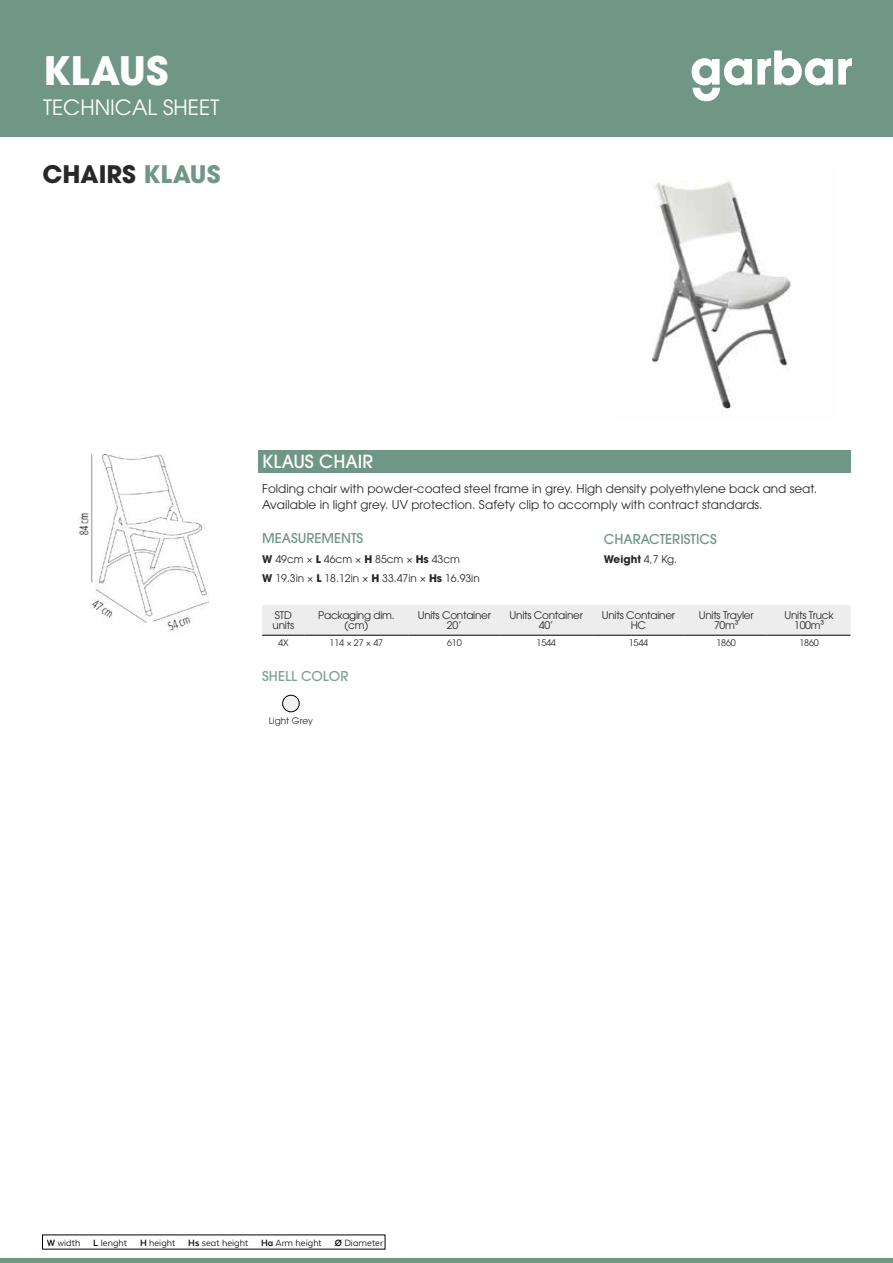
<style>
.page{position:relative;width:893px;height:1263px;background:#fff}
.page>*{position:absolute;margin:0;border:0;box-sizing:border-box;transform-origin:0 0}
.t1{font:700 39px "ITC Avant Garde Pro";color:#fff}
.t2{font:700 24px "ITC Avant Garde Pro";color:#282827}
.t3{font:21px "ITC Avant Garde Pro";color:#fff}
.t4{font:500 18px "ITC Avant Garde Pro";color:#fff}
.t5{font:500 13.5px "ITC Avant Garde Pro";color:#709786}
.t6{font:500 13.5px "ITC Avant Garde Pro";color:#7ea192}
.t7{font:12px/16.5px "ITC Avant Garde Pro";color:#282827}
.t8{font:10.5px/10.5px "ITC Avant Garde Pro";letter-spacing:-.025em;color:#282827;text-align:center}
.t9{font:10.5px/19.2px "ITC Avant Garde Pro";color:#282827}
.t10{font:10.5px "Texta Alt";color:#000}
.t11{font:700 10.5px "ITC Avant Garde Pro";color:#282827}
.t12{font:9px "ITC Avant Garde Pro";letter-spacing:-.02em;color:#282827}
.t13{font:9px "ITC Avant Garde Pro";color:#282827}
.s1{color:#709786}
.s2{font-weight:700}
.s3{font-weight:400}
</style>
<div class="page">
<hr style="left:0;top:1259px;width:893px;height:4px;background:#709786">
<div style="left:0;top:0;width:893px;height:137px;background:#709786"></div>
<svg style="left:692px;top:51px;width:160px;height:50px"></svg>
<img style="left:652px;top:181px;width:139px;height:230px">
<div style="left:258px;top:450px;width:592px;height:22px;background:#709786"></div>
<div style="left:262px;top:605px;width:588px;height:30px;background:#ededed"></div>
<hr style="left:262px;top:635px;width:42px;height:1px;background:#000">
<hr style="left:304px;top:635px;width:104px;height:1px;background:#000">
<hr style="left:408px;top:635px;width:92px;height:1px;background:#000">
<hr style="left:500px;top:635px;width:92px;height:1px;background:#000">
<hr style="left:592px;top:635px;width:93px;height:1px;background:#000">
<hr style="left:685px;top:635px;width:83px;height:1px;background:#000">
<hr style="left:768px;top:635px;width:82px;height:1px;background:#000">
<img style="left:283px;top:695px;width:16px;height:17px;border-radius:8px">
<div style="left:282px;top:695px;width:17px;height:17px;border:1px solid #000;border-radius:50%"></div>
<img style="left:79px;top:454px;width:129px;height:177px">
<h1 class="t1" style="left:43px;top:45px;width:127px">KLAUS</h1>
<h3 class="t3" style="left:43px;top:94px;width:178px">TECHNICAL SHEET</h3>
<h2 class="t2" style="left:43px;top:158px;width:179px">CHAIRS <span class="s1">KLAUS</span></h2>
<h3 class="t4" style="left:262px;top:450px;width:112px">KLAUS CHAIR</h3>
<p class="t7" style="left:262px;top:480px;width:556px">Folding chair with powder-coated steel frame in grey. High density polyethylene back and seat.<br>Available in light grey. UV protection. Safety clip to accomply with contract standards.</p>
<p class="t5" style="left:262px;top:530px;width:103px">MEASUREMENTS</p>
<p class="t9" style="left:262px;top:549px;width:219px"><span class="s2">W</span> 49cm × <span class="s2">L</span> 46cm × <span class="s2">H</span> 85cm × <span class="s2">Hs</span> 43cm<br><span class="s2">W</span> 19.3in × <span class="s2">L</span> 18.12in × <span class="s2">H</span> 33.47in × <span class="s2">Hs</span> 16.93in</p>
<p class="t5" style="left:604px;top:530px;width:114px">CHARACTERISTICS</p>
<p class="t11" style="left:604px;top:552px;width:75px">Weight <span class="s3">4,7 Kg.</span></p>
<p class="t8" style="left:273px;top:609px;width:23px;text-align:left">STD units</p>
<p class="t8" style="left:318px;top:609px;width:78px">Packaging dim. (cm)</p>
<p class="t8" style="left:418px;top:609px;width:75px">Units Container<br>20’</p>
<p class="t8" style="left:510px;top:609px;width:75px">Units Container<br>40’</p>
<p class="t8" style="left:602px;top:609px;width:75px">Units Container<br>HC</p>
<p class="t8" style="left:699px;top:609px;width:56px">Units Trayler<br>70m³</p>
<p class="t8" style="left:784px;top:609px;width:51px">Units Truck<br>100m³</p>
<p class="t12" style="left:278px;top:637px;width:12px">4X</p>
<p class="t12" style="left:330px;top:637px;width:55px">114 × 27 × 47</p>
<p class="t12" style="left:447px;top:637px;width:16px">610</p>
<p class="t12" style="left:536px;top:637px;width:21px">1544</p>
<p class="t12" style="left:629px;top:637px;width:21px">1544</p>
<p class="t12" style="left:716px;top:637px;width:21px">1860</p>
<p class="t12" style="left:799px;top:637px;width:21px">1860</p>
<p class="t6" style="left:262px;top:667px;width:88px">SHELL COLOR</p>
<p class="t13" style="left:269px;top:715px;width:46px">Light Grey</p>
<p class="t10" style="left:47px;top:1237px;width:338px"><span class="s2">W</span> width <span class="s2">L</span> lenght <span class="s2">H</span> height <span class="s2">Hs</span> seat height <span class="s2">Ha</span> Arm height <span class="s2">Ø</span> Diameter</p>
</div>
